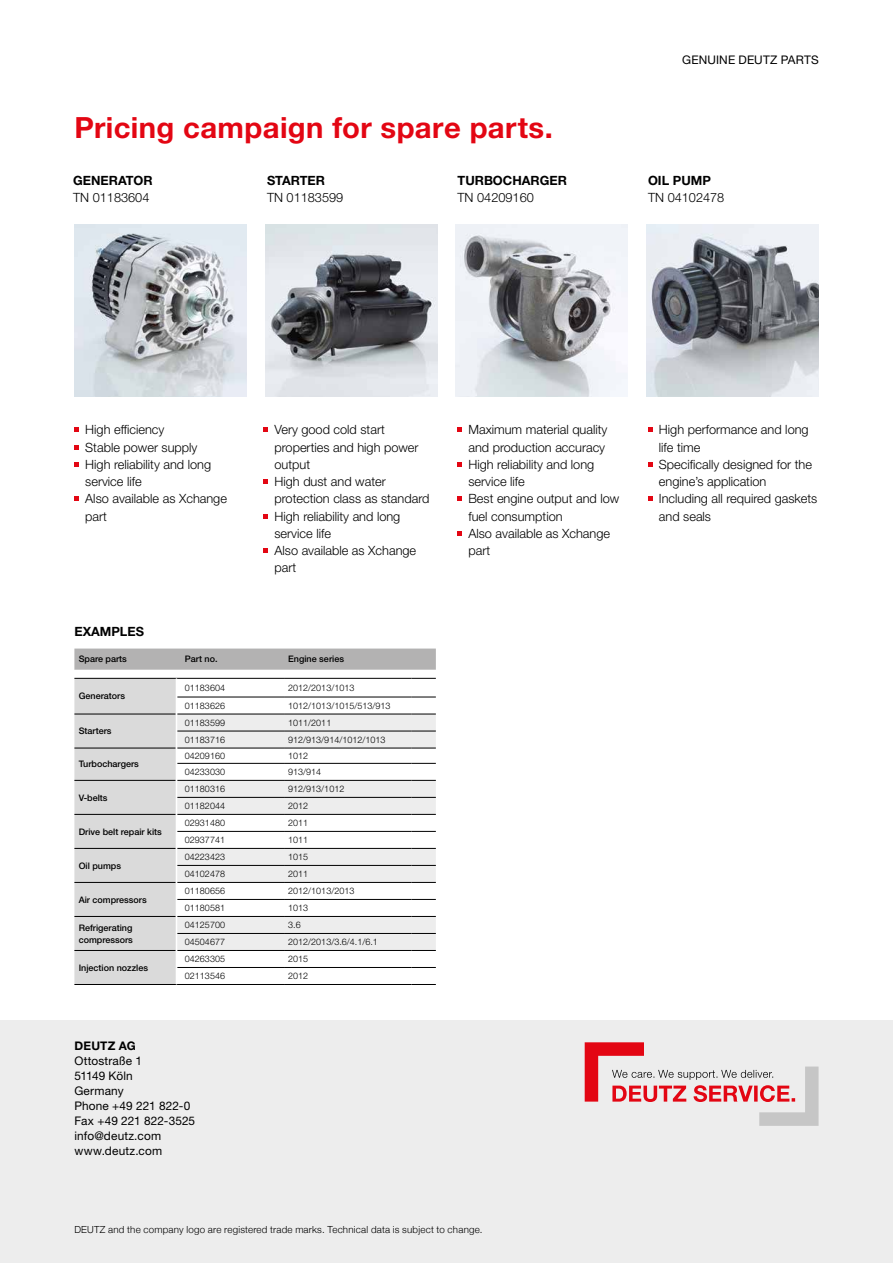
<style>
.page{position:relative;width:893px;height:1263px;background:#fff}
.page>*{position:absolute;margin:0;border:0;box-sizing:border-box;transform-origin:0 0}
.t1{font:700 29.25px "Helvetica Neue LT Std";letter-spacing:.015em;color:#e30613}
.t2{font:300 12.75px/17.2px "Helvetica Neue LT Std";color:#000}
.t3{font:700 12.75px "Helvetica Neue LT Std";color:#000}
.t4{font:11.85px/15px "Helvetica Neue LT Std";letter-spacing:.015em;color:#000}
.t5{font:700 11.85px "Helvetica Neue LT Std";letter-spacing:.02em;color:#000}
.t6{font:300 9.75px "Helvetica Neue";letter-spacing:.02em;color:#000}
.t7{font:300 9px "Helvetica Neue LT Std";color:#000}
.t8{font:500 9px/12px "Helvetica Neue LT Std";color:#000}
</style>
<div class="page">
<div style="left:0;top:1020px;width:893px;height:243px;background:#ededed"></div>
<svg style="left:585px;top:1042px;width:234px;height:84px"></svg>
<img style="left:265px;top:224px;width:172px;height:173px">
<img style="left:74px;top:224px;width:173px;height:173px">
<svg style="left:74px;top:428px;width:5px;height:4px"></svg>
<svg style="left:74px;top:445px;width:5px;height:4px"></svg>
<svg style="left:74px;top:462px;width:5px;height:5px"></svg>
<svg style="left:74px;top:497px;width:5px;height:4px"></svg>
<svg style="left:264px;top:428px;width:4px;height:4px"></svg>
<svg style="left:264px;top:479px;width:4px;height:5px"></svg>
<svg style="left:264px;top:514px;width:4px;height:4px"></svg>
<svg style="left:264px;top:548px;width:4px;height:5px"></svg>
<img style="left:456px;top:224px;width:172px;height:173px">
<svg style="left:458px;top:428px;width:4px;height:4px"></svg>
<svg style="left:458px;top:462px;width:4px;height:5px"></svg>
<svg style="left:458px;top:497px;width:4px;height:4px"></svg>
<svg style="left:458px;top:531px;width:4px;height:5px"></svg>
<svg style="left:648px;top:428px;width:4px;height:4px"></svg>
<svg style="left:648px;top:462px;width:4px;height:5px"></svg>
<svg style="left:648px;top:497px;width:4px;height:4px"></svg>
<img style="left:646px;top:224px;width:173px;height:172px">
<svg style="left:74px;top:648px;width:362px;height:22px;background:#b6b5b5"></svg>
<svg style="left:74px;top:678px;width:362px;height:307px"></svg>
<p class="t4" style="left:682px;top:52px;width:138px">GENUINE DEUTZ PARTS</p>
<h1 class="t1" style="left:74px;top:109px;width:480px">Pricing campaign for spare parts.</h1>
<p class="t3" style="left:73px;top:172px;width:81px">GENERATOR</p>
<p class="t2" style="left:73px;top:188px;width:78px">TN 01183604</p>
<p class="t3" style="left:267px;top:172px;width:60px">STARTER</p>
<p class="t2" style="left:267px;top:188px;width:78px">TN 01183599</p>
<p class="t3" style="left:458px;top:172px;width:111px">TURBOCHARGER</p>
<p class="t2" style="left:458px;top:188px;width:78px">TN 04209160</p>
<p class="t3" style="left:648px;top:172px;width:64px">OIL PUMP</p>
<p class="t2" style="left:648px;top:188px;width:78px">TN 04102478</p>
<p class="t2" style="left:85px;top:421px;width:143px">High efficiency<br>Stable power supply<br>High reliability and long service life<br>Also available as Xchange part</p>
<p class="t2" style="left:274px;top:421px;width:156px">Very good cold start properties and high power output<br>High dust and water protection class as standard<br>High reliability and long service life<br>Also available as Xchange part</p>
<p class="t3" style="left:74px;top:624px;width:71px">EXAMPLES</p>
<p class="t8" style="left:79px;top:653px;width:50px">Spare parts</p>
<p class="t8" style="left:185px;top:653px;width:34px">Part no.</p>
<p class="t8" style="left:288px;top:653px;width:57px">Engine series</p>
<p class="t8" style="left:79px;top:690px;width:48px">Generators</p>
<p class="t7" style="left:185px;top:682px;width:42px">01183604</p>
<p class="t7" style="left:288px;top:682px;width:68px">2012/2013/1013</p>
<p class="t7" style="left:185px;top:700px;width:42px">01183626</p>
<p class="t7" style="left:288px;top:700px;width:104px">1012/1013/1015/513/913</p>
<p class="t8" style="left:79px;top:725px;width:34px">Starters</p>
<p class="t8" style="left:79px;top:758px;width:62px">Turbochargers</p>
<p class="t8" style="left:79px;top:791px;width:30px">V-belts</p>
<p class="t8" style="left:79px;top:825px;width:85px">Drive belt repair kits</p>
<p class="t8" style="left:79px;top:859px;width:44px">Oil pumps</p>
<p class="t8" style="left:79px;top:893px;width:70px">Air compressors</p>
<p class="t7" style="left:185px;top:717px;width:42px">01183599</p>
<p class="t7" style="left:288px;top:717px;width:45px">1011/2011</p>
<p class="t7" style="left:185px;top:734px;width:42px">01183716</p>
<p class="t7" style="left:288px;top:734px;width:99px">912/913/914/1012/1013</p>
<p class="t7" style="left:185px;top:750px;width:42px">04209160</p>
<p class="t7" style="left:288px;top:750px;width:22px">1012</p>
<p class="t7" style="left:185px;top:766px;width:42px">04233030</p>
<p class="t7" style="left:288px;top:766px;width:35px">913/914</p>
<p class="t7" style="left:185px;top:783px;width:42px">01180316</p>
<p class="t7" style="left:288px;top:783px;width:58px">912/913/1012</p>
<p class="t7" style="left:185px;top:800px;width:42px">01182044</p>
<p class="t7" style="left:288px;top:800px;width:22px">2012</p>
<p class="t7" style="left:185px;top:817px;width:42px">02931480</p>
<p class="t7" style="left:288px;top:817px;width:22px">2011</p>
<p class="t7" style="left:185px;top:834px;width:42px">02937741</p>
<p class="t7" style="left:288px;top:834px;width:22px">1011</p>
<p class="t7" style="left:185px;top:851px;width:42px">04223423</p>
<p class="t7" style="left:288px;top:851px;width:22px">1015</p>
<p class="t7" style="left:185px;top:868px;width:42px">04102478</p>
<p class="t7" style="left:288px;top:868px;width:22px">2011</p>
<p class="t7" style="left:185px;top:885px;width:42px">01180656</p>
<p class="t7" style="left:288px;top:885px;width:68px">2012/1013/2013</p>
<p class="t7" style="left:185px;top:902px;width:42px">01180581</p>
<p class="t7" style="left:288px;top:902px;width:22px">1013</p>
<p class="t8" style="left:79px;top:921px;width:56px">Refrigerating compressors</p>
<p class="t7" style="left:185px;top:919px;width:42px">04125700</p>
<p class="t7" style="left:288px;top:919px;width:14px">3.6</p>
<p class="t7" style="left:185px;top:936px;width:42px">04504677</p>
<p class="t7" style="left:288px;top:936px;width:91px">2012/2013/3.6/4.1/6.1</p>
<p class="t8" style="left:79px;top:961px;width:71px">Injection nozzles</p>
<p class="t7" style="left:185px;top:953px;width:42px">04263305</p>
<p class="t7" style="left:288px;top:953px;width:22px">2015</p>
<p class="t7" style="left:185px;top:970px;width:42px">02113546</p>
<p class="t7" style="left:288px;top:970px;width:22px">2012</p>
<p class="t5" style="left:74px;top:1039px;width:63px">DEUTZ AG</p>
<p class="t4" style="left:74px;top:1053px;width:122px">Ottostraße 1<br>51149 Köln<br>Germany<br>Phone +49 221 822-0<br>Fax +49 221 822-3525 info@deutz.com www.deutz.com</p>
<p class="t2" style="left:468px;top:421px;width:152px">Maximum material quality and production accuracy<br>High reliability and long service life<br>Best engine output and low fuel consumption<br>Also available as Xchange part</p>
<p class="t2" style="left:659px;top:421px;width:160px">High performance and long life time<br>Specifically designed for the engine’s application<br>Including all required gaskets and seals</p>
<p class="t6" style="left:74px;top:1222px;width:410px">DEUTZ and the company logo are registered trade marks. Technical data is subject to change.</p>
</div>
